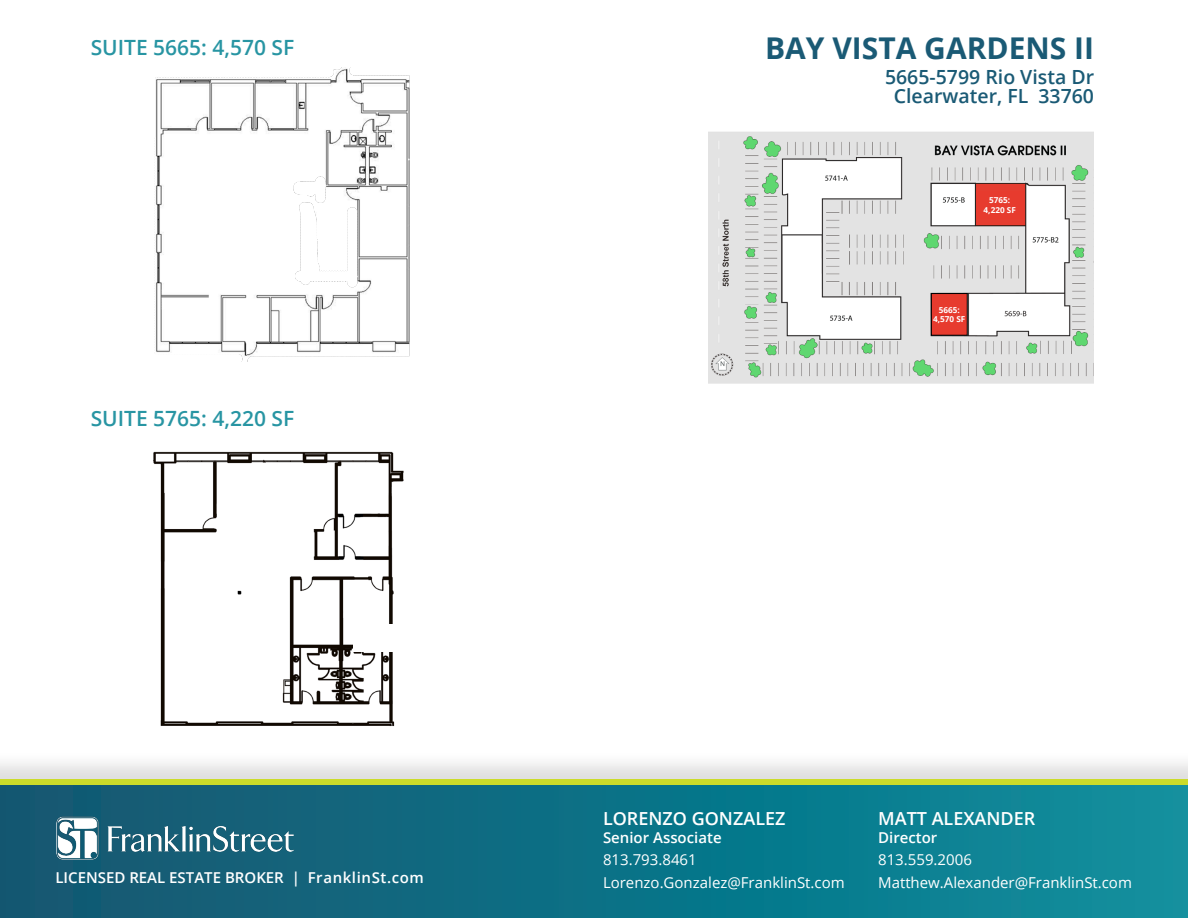
<style>
.page{position:relative;width:1188px;height:918px;background:#fff}
.page>*{position:absolute;margin:0;border:0;box-sizing:border-box;transform-origin:0 0}
.t1{font:700 30px "Open Sans";color:#1a5a75}
.t2{font:600 21px "Open Sans";color:#2895a3}
.t3{font:600 19.5px "Open Sans";color:#1a5a75}
.t4{font:600 18px "Open Sans";color:#fff}
.t5{font:15px "Open Sans";color:#fff}
.t6{font:600 15px "Open Sans";color:#fff}
.t7{font:700 8.25px "Open Sans";color:#fff}
</style>
<div class="page">
<img style="left:153px;top:451px;width:251px;height:276px">
<div style="left:0;top:751px;width:1188px;height:54px;background:#231f20;opacity:.15"></div>
<div style="left:0;top:780px;width:1188px;height:24px;background:#cbdb2a"></div>
<div style="left:0;top:785px;width:1188px;height:133px;background:linear-gradient(to right,#13556f,#0b8f9e)"></div>
<div style="left:353px;top:629px;width:55px;height:23px;background:#fff"></div>
<div style="left:378px;top:624px;width:55px;height:15px;background:#fff"></div>
<img style="left:155px;top:68px;width:255px;height:293px">
<img style="left:708px;top:132px;width:386px;height:251px">
<div style="left:976px;top:191px;width:47px;height:27px;background:#e73b2e"></div>
<div style="left:931px;top:294px;width:36px;height:41px;background:#e73b2e"></div>
<div style="left:931px;top:293px;width:37px;height:43px;border:1px solid #000"></div>
<img style="left:54px;top:813px;width:265px;height:50px">
<p class="t2" style="left:91px;top:33px;width:205px">SUITE 5665: 4,570 SF</p>
<p class="t2" style="left:91px;top:404px;width:205px">SUITE 5765: 4,220 SF</p>
<p class="t6" style="left:56px;top:867px;width:370px">LICENSED REAL ESTATE BROKER | FranklinSt.com</p>
<p class="t1" style="left:765px;top:27px;width:331px">BAY VISTA GARDENS II</p>
<p class="t3" style="left:885px;top:63px;width:211px">5665-5799 Rio Vista Dr</p>
<p class="t3" style="left:894px;top:83px;width:202px">Clearwater, FL 33760</p>
<p class="t7" style="left:989px;top:194px;width:23px">5765:</p>
<p class="t7" style="left:984px;top:204px;width:34px">4,220 SF</p>
<p class="t7" style="left:939px;top:304px;width:23px">5665:</p>
<p class="t7" style="left:933px;top:314px;width:34px">4,570 SF</p>
<p class="t4" style="left:603px;top:806px;width:184px">LORENZO GONZALEZ</p>
<p class="t6" style="left:603px;top:827px;width:120px">Senior Associate</p>
<p class="t5" style="left:603px;top:849px;width:95px">813.793.8461</p>
<p class="t5" style="left:603px;top:872px;width:243px">Lorenzo.Gonzalez@FranklinSt.com</p>
<p class="t4" style="left:878px;top:806px;width:159px">MATT ALEXANDER</p>
<p class="t6" style="left:878px;top:827px;width:61px">Director</p>
<p class="t5" style="left:878px;top:849px;width:95px">813.559.2006</p>
<p class="t5" style="left:878px;top:872px;width:255px">Matthew.Alexander@FranklinSt.com</p>
</div>
